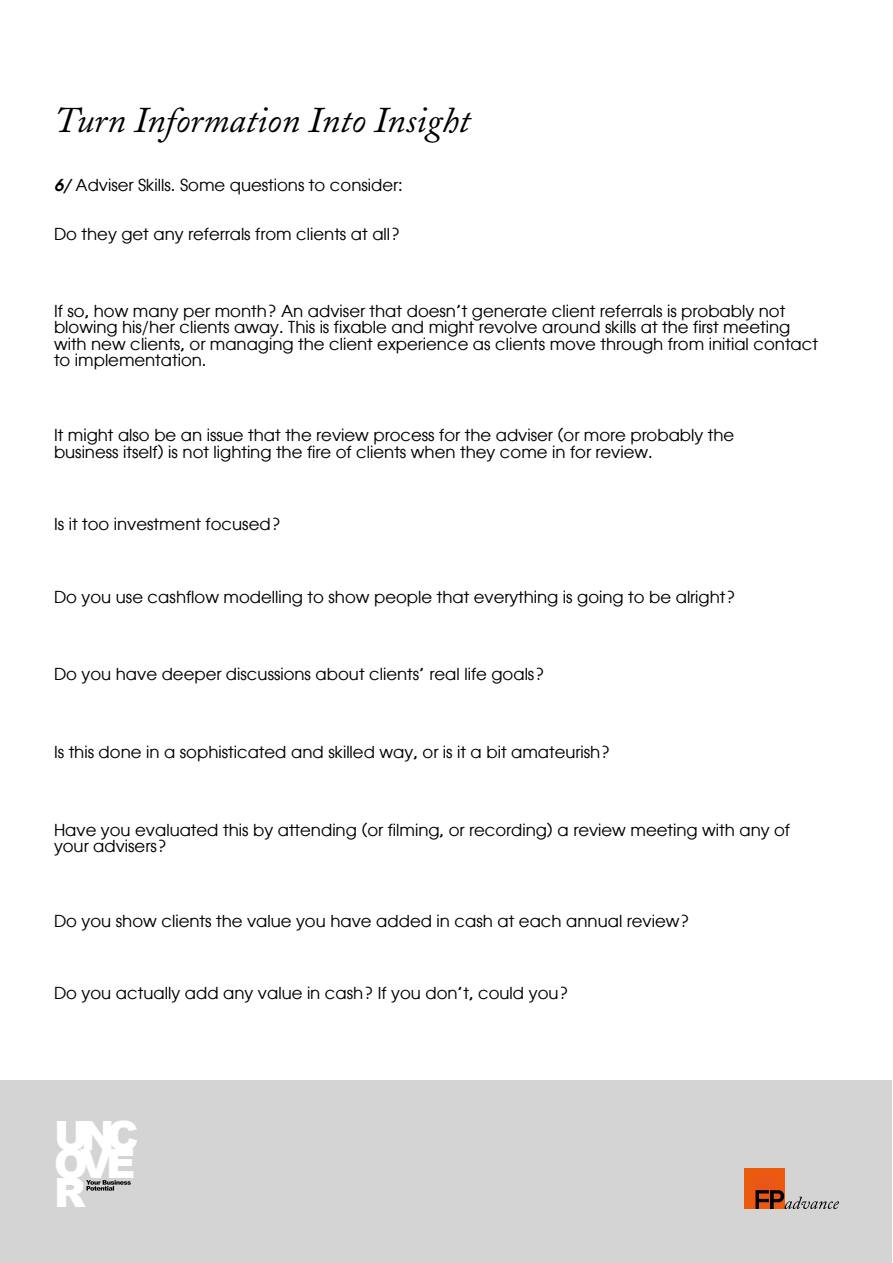
<style>
.page{position:relative;width:893px;height:1263px;background:#fff}
.page>*{position:absolute;margin:0;border:0;box-sizing:border-box;transform-origin:0 0}
.t1{font:900 40.35px/28.8px "Arial";letter-spacing:-.175em;color:#fff;text-align:justify}
.t2{font:italic 36px "Adobe Caslon";color:#000}
.t3{font:16.5px/16.5px "Atlanta";color:#000}
.s1{font-weight:600;font-style:italic}
</style>
<div class="page">
<div style="left:1px;top:1081px;width:891px;height:182px;background:#d4d4d4"></div>
<svg style="left:86px;top:1180px;width:45px;height:10px"></svg>
<div style="left:744px;top:1169px;width:40px;height:40px;background:#ea5911"></div>
<svg style="left:755px;top:1190px;width:84px;height:19px"></svg>
<h2 class="t2" style="left:54px;top:100px;width:418px">Turn Information Into Insight</h2>
<p class="t3" style="left:54px;top:176px;width:350px"><span class="s1">6/</span> Adviser Skills. Some questions to consider:</p>
<p class="t3" style="left:54px;top:225px;width:347px">Do they get any referrals from clients at all?</p>
<p class="t3" style="left:54px;top:302px;width:766px">If so, how many per month? An adviser that doesn’t generate client referrals is probably not blowing his/her clients away. This is fixable and might revolve around skills at the first meeting with new clients, or managing the client experience as clients move through from initial contact to implementation.</p>
<p class="t3" style="left:54px;top:426px;width:682px">It might also be an issue that the review process for the adviser (or more probably the business itself) is not lighting the fire of clients when they come in for review.</p>
<p class="t3" style="left:54px;top:515px;width:228px">Is it too investment focused?</p>
<p class="t3" style="left:54px;top:588px;width:683px">Do you use cashflow modelling to show people that everything is going to be alright?</p>
<p class="t3" style="left:54px;top:665px;width:492px">Do you have deeper discussions about clients’ real life goals?</p>
<p class="t3" style="left:54px;top:743px;width:557px">Is this done in a sophisticated and skilled way, or is it a bit amateurish?</p>
<p class="t3" style="left:54px;top:821px;width:738px">Have you evaluated this by attending (or filming, or recording) a review meeting with any of your advisers?</p>
<p class="t3" style="left:54px;top:912px;width:637px">Do you show clients the value you have added in cash at each annual review?</p>
<p class="t3" style="left:54px;top:984px;width:516px">Do you actually add any value in cash? If you don’t, could you?</p>
<h1 class="t1" style="left:54px;top:1120px;width:86px">UNC OVE R</h1>
</div>
